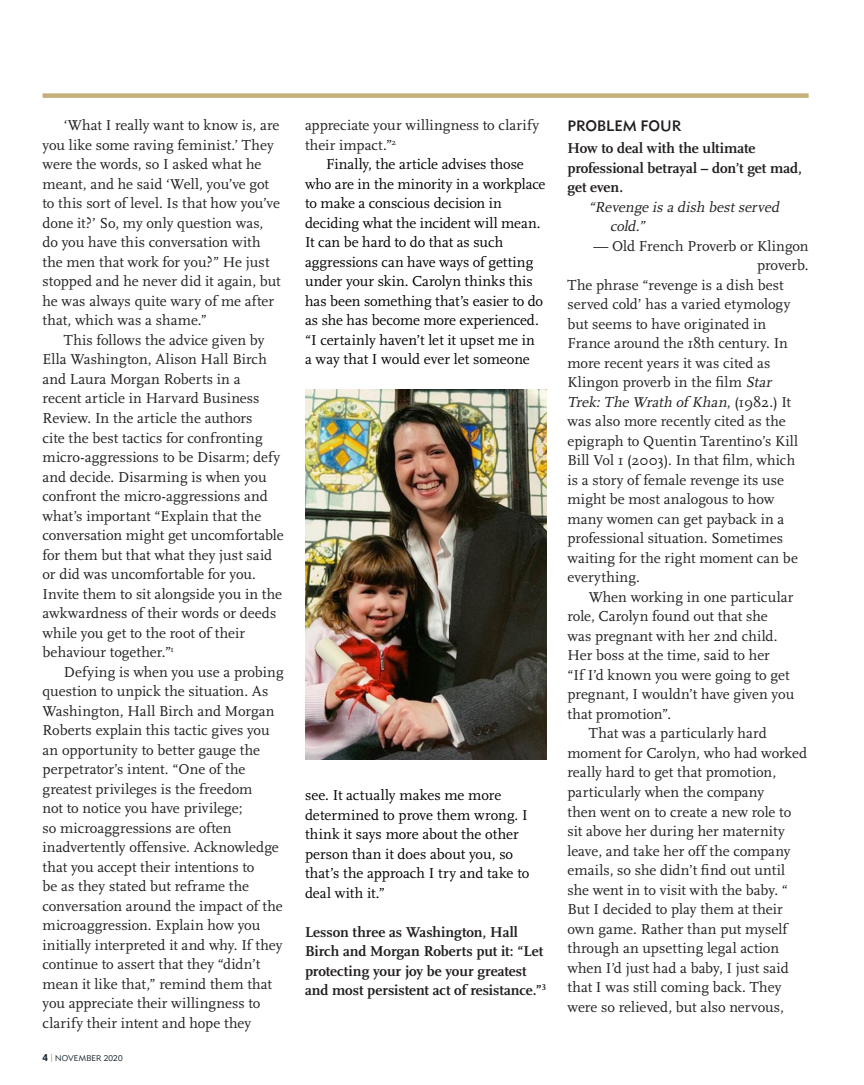
<style>
.page{position:relative;width:864px;height:1085px;background:#fff}
.page>*{position:absolute;margin:0;border:0;box-sizing:border-box;transform-origin:0 0}
.Text{font:15px/19.5px "Scala";color:#231f20}
.Text-2{font:15px/19.5px "Scala";letter-spacing:-.005em;color:#000}
.Text_full_out{font:15px/19.5px "Scala";letter-spacing:.005em;color:#231f20;text-align:right}
.Text_full_out-2{font:700 15px/19.5px "Scala LF";letter-spacing:-.005em;color:#231f20}
.Text_full_out-3{font:italic 15px/19.5px "Scala";color:#231f20}
.C_Head{font:15px "Metro Medium Two";letter-spacing:-.005em;color:#231f20}
.t1{font:8.25px "Metro Lite Two";letter-spacing:.025em;color:#14212b}
.s1{font-family:"Metro Black Two";font-size:9.75px}
.s2{font-style:italic}
</style>
<div class="page">
<div style="left:43px;top:93px;width:765px;height:5px;background:#c6b079"></div>
<img style="left:305px;top:389px;width:241px;height:370px">
<p class="Text" style="left:43px;top:116px;width:239px;text-indent:21px">‘What I really want to know is, are you like some raving feminist.’ They were the words, so I asked what he meant, and he said ‘Well, you’ve got to this sort of level. Is that how you’ve done it?’ So, my only question was, do you have this conversation with the men that work for you?” He just stopped and he never did it again, but he was always quite wary of me after that, which was a shame.”</p>
<p class="Text" style="left:43px;top:330px;width:242px;text-indent:21px">This follows the advice given by Ella Washington, Alison Hall Birch and Laura Morgan Roberts in a<br>recent article in Harvard Business Review. In the article the authors<br>cite the best tactics for confronting micro-aggressions to be Disarm; defy and decide. Disarming is when you confront the micro-aggressions and what’s important “Explain that the conversation might get uncomfortable for them but that what they just said or did was uncomfortable for you.<br>Invite them to sit alongside you in the awkwardness of their words or deeds while you get to the root of their behaviour together.”<sup>1</sup></p>
<p class="Text" style="left:43px;top:662px;width:242px;text-indent:21px">Defying is when you use a probing question to unpick the situation. As Washington, Hall Birch and Morgan Roberts explain this tactic gives you an opportunity to better gauge the perpetrator’s intent. “One of the greatest privileges is the freedom<br>not to notice you have privilege;<br>so microaggressions are often inadvertently offensive. Acknowledge that you accept their intentions to<br>be as they stated but reframe the conversation around the impact of the microaggression. Explain how you initially interpreted it and why. If they continue to assert that they “didn’t mean it like that,” remind them that you appreciate their willingness to clarify their intent and hope they</p>
<p class="t1" style="left:43px;top:1053px;width:82px"><span class="s1">4</span> <sup>|</sup> NOVEMBER 2020</p>
<p class="Text" style="left:305px;top:116px;width:235px">appreciate your willingness to clarify their impact.”<sup>2</sup></p>
<p class="Text-2" style="left:305px;top:155px;width:242px;text-indent:21px">Finally, the article advises those who are in the minority in a workplace to make a conscious decision in deciding what the incident will mean.<br>It can be hard to do that as such aggressions can have ways of getting under your skin. Carolyn thinks this has been something that’s easier to do as she has become more experienced. “I certainly haven’t let it upset me in a way that I would ever let someone</p>
<p class="Text-2" style="left:305px;top:785px;width:226px">see. It actually makes me more determined to prove them wrong. I think it says more about the other person than it does about you, so that’s the approach I try and take to deal with it.”</p>
<p class="Text_full_out-2" style="left:305px;top:922px;width:242px">Lesson three as Washington, Hall Birch and Morgan Roberts put it: “Let protecting your joy be your greatest and most persistent act of resistance.”<sup>3</sup></p>
<p class="C_Head" style="left:567px;top:117px;width:115px">PROBLEM FOUR</p>
<p class="Text_full_out-2" style="left:567px;top:138px;width:236px">How to deal with the ultimate professional betrayal – don’t get mad, get even.</p>
<p class="Text_full_out-3" style="left:609px;top:197px;width:173px;text-indent:-21px">“Revenge is a dish bestserved cold.”</p>
<p class="Text_full_out" style="left:593px;top:236px;width:217px">— Old French Proverb or Klingon proverb.</p>
<p class="Text_full_out" style="left:567px;top:275px;width:232px;text-align:left">The phrase “revenge is a dish best served cold’ has a varied etymology but seems to have originated in<br>France around the 18th century. In more recent years it was cited as<br>Klingon proverb in the film <span class="s2">Star<br>Trek:The Wrath of Khan</span>, ( 1 9 8 2 . ) I t was also more recently cited as the epigraph to Quentin Tarentino’s Kill<br>Bill Vol 1 (2003). In that film, which is a story of female revenge its use might be most analogous to how many women can get payback in a professional situation. Sometimes waiting for the right moment can be everything.</p>
<p class="Text" style="left:567px;top:587px;width:228px;text-indent:21px">When working in one particular role, Carolyn found out that she was pregnant with her 2nd child.<br>Her boss at the time, said to her<br>“If I’d known you were going to get pregnant, I wouldn’t have given you that promotion”.</p>
<p class="Text" style="left:567px;top:724px;width:241px;text-indent:21px">That was a particularly hard moment for Carolyn, who had worked really hard to get that promotion, particularly when the company<br>then went on to create a new role to sit above her during her maternity leave, and take her off the company emails, so she didn’t find out until she went in to visit with the baby. “ But I decided to play them at their own game. Rather than put myself through an upsetting legal action when I’d just had a baby, I just said that I was still coming back. They were so relieved, but also nervous,</p>
</div>
